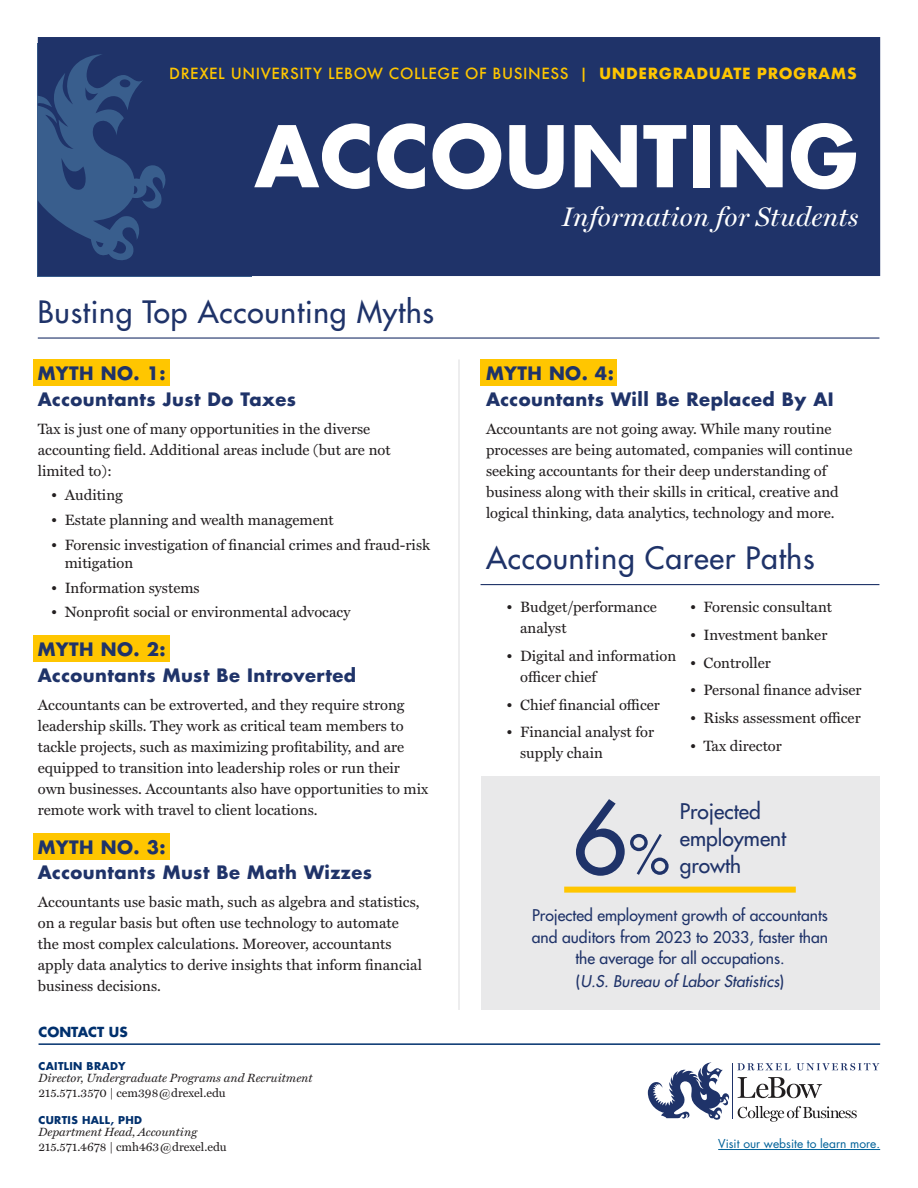
<style>
.page{position:relative;width:918px;height:1188px;background:#fff}
.page>*{position:absolute;margin:0;border:0;box-sizing:border-box;transform-origin:0 0}
.t1{font:500 97.5px "Futura Std";color:#1f3369}
.t2{font:700 82.5px "Futura Std";letter-spacing:.01em;color:#fff}
.t3{font:500 30px "Futura Std";letter-spacing:.025em;color:#1f3369}
.t4{font:italic 27px "Miller Display";letter-spacing:.01em;color:#fff}
.t5{font:500 21px/27px "Futura Std";color:#1f3369}
.t6{font:700 18px/25.5px "Futura Std";letter-spacing:.025em;color:#1f3369}
.t7{font:500 15.75px/22.5px "Futura Std";color:#1f3369}
.Body_Text{font:15px/21px "Miller Text";color:#231f20}
.t8{font:500 15px "Futura";letter-spacing:.04em;color:#ffc600}
.t9{font:700 13.5px "Futura Std";color:#00306d}
.Contact{font:italic 12px "Miller Text";color:#231f20}
.Contact-2{font:12px "Miller Text";color:#231f20}
.t10{font:12px "Futura Std";color:#006198}
.Contact-3{font:700 10.5px "Futura Std";letter-spacing:.03em;color:#00306d}
.s1{font-weight:700}
.s2{font-weight:400;font-size:52.5px}
.s3{font-style:italic}
</style>
<div class="page">
<div style="left:38px;top:37px;width:842px;height:239px;background:#1f3369"></div>
<svg style="left:113px;top:241px;width:16px;height:16px"></svg>
<div style="left:120px;top:79px;width:10px;height:9px;background:#1f3369;border-radius:50%"></div>
<svg style="left:134px;top:186px;width:5px;height:8px"></svg>
<div style="left:33px;top:635px;width:137px;height:27px;background:#ffc600"></div>
<div style="left:33px;top:359px;width:137px;height:27px;background:#ffc600"></div>
<div style="left:33px;top:833px;width:137px;height:27px;background:#ffc600"></div>
<div style="left:481px;top:359px;width:136px;height:27px;background:#ffc600"></div>
<div style="left:481px;top:776px;width:398px;height:234px;background:#e9e9ea"></div>
<hr style="left:459px;top:359px;width:1px;height:651px;background:#a7a8aa">
<hr style="left:39px;top:1043px;width:841px;height:2px;background:#00306d">
<svg style="left:738px;top:1077px;width:84px;height:21px"></svg>
<svg style="left:737px;top:1063px;width:54px;height:7px"></svg>
<svg style="left:797px;top:1063px;width:82px;height:7px"></svg>
<svg style="left:738px;top:1106px;width:119px;height:16px"></svg>
<hr style="left:732px;top:1063px;width:1px;height:55px;background:#1f3369">
<svg style="left:648px;top:1062px;width:82px;height:58px"></svg>
<hr style="left:38px;top:337px;width:841px;height:2px;background:#1f3369">
<hr style="left:718px;top:1149px;width:162px;height:1px;background:#006198">
<hr style="left:481px;top:584px;width:398px;height:1px;background:#1f3369">
<div style="left:564px;top:887px;width:232px;height:6px;background:#ffc600"></div>
<p class="t8" style="left:169px;top:63px;width:689px">DREXEL UNIVERSITY LEBOW COLLEGE OF BUSINESS | <span class="s1">UNDERGRADUATE PROGRAMS</span></p>
<p class="t8" style="left:152px;top:67px;width:689px">DREXEL UNIVERSITY LEBOW COLLEGE OF BUSINESS | <span class="s1">UNDERGRADUATE PROGRAMS</span></p>
<p class="t2" style="left:255px;top:101px;width:605px">ACCOUNTING</p>
<p class="t2" style="left:238px;top:120px;width:605px">ACCOUNTING</p>
<h1 class="t4" style="left:562px;top:201px;width:298px">Information for Students</h1>
<h1 class="t3" style="left:38px;top:293px;width:398px">Busting Top Accounting Myths</h1>
<h2 class="t6" style="left:38px;top:361px;width:260px">MYTH NO. 1:<br>Accountants Just Do Taxes</h2>
<p class="Body_Text" style="left:38px;top:418px;width:354px">Tax is just one of many opportunities in the diverse accounting field. Additional areas include (but are not limited to):</p>
<p class="Body_Text" style="left:51px;top:485px;width:73px">• Auditing</p>
<p class="Body_Text" style="left:51px;top:510px;width:284px">• Estate planning and wealth management</p>
<p class="Body_Text" style="left:65px;top:536px;width:367px;line-height:18px;text-indent:-14px">• Forensic investigation of financial crimes and fraud-risk mitigation</p>
<p class="Body_Text" style="left:51px;top:577px;width:150px">• Information systems</p>
<p class="Body_Text" style="left:51px;top:602px;width:301px">• Nonprofit social or environmental advocacy</p>
<h2 class="t6" style="left:38px;top:637px;width:320px">MYTH NO. 2:<br>Accountants Must Be Introverted</h2>
<p class="Body_Text" style="left:38px;top:694px;width:392px">Accountants can be extroverted, and they require strong leadership skills. They work as critical team members to tackle projects, such as maximizing profitability, and are equipped to transition into leadership roles or run their own businesses. Accountants also have opportunities to mix remote work with travel to client locations.</p>
<h2 class="t6" style="left:38px;top:834px;width:336px">MYTH NO. 3:<br>Accountants Must Be Math Wizzes</h2>
<p class="Body_Text" style="left:38px;top:892px;width:386px">Accountants use basic math, such as algebra and statistics, on a regular basis but often use technology to automate the most complex calculations. Moreover, accountants apply data analytics to derive insights that inform financial business decisions.</p>
<p class="t9" style="left:39px;top:1023px;width:91px">CONTACT US</p>
<p class="Contact-3" style="left:39px;top:1059px;width:89px">CAITLIN BRADY</p>
<p class="Contact" style="left:39px;top:1071px;width:276px">Director, Undergraduate Programs and Recruitment</p>
<p class="Contact-2" style="left:39px;top:1086px;width:189px">215.571.3570 | cem398@drexel.edu</p>
<p class="Contact-3" style="left:39px;top:1113px;width:105px">CURTIS HALL, PHD</p>
<p class="Contact" style="left:39px;top:1125px;width:160px">Department Head, Accounting</p>
<p class="Contact-2" style="left:39px;top:1140px;width:190px">215.571.4678 | cmh463@drexel.edu</p>
<h2 class="t6" style="left:486px;top:361px;width:349px">MYTH NO. 4:<br>Accountants Will Be Replaced By AI</h2>
<p class="Body_Text" style="left:486px;top:418px;width:368px">Accountants are not going away. While many routine processes are being automated, companies will continue seeking accountants for their deep understanding of business along with their skills in critical, creative and logical thinking, data analytics, technology and more.</p>
<h3 class="t3" style="left:486px;top:539px;width:330px">Accounting Career Paths</h3>
<p class="Body_Text" style="left:520px;top:597px;width:138px;text-indent:-14px">• Budget/performance analyst</p>
<p class="Body_Text" style="left:520px;top:646px;width:158px;text-indent:-14px">• Digital and information officer chief</p>
<p class="Body_Text" style="left:507px;top:694px;width:155px">• Chief financial officer</p>
<p class="Body_Text" style="left:520px;top:722px;width:136px;text-indent:-14px">• Financial analyst for supply chain</p>
<p class="Body_Text" style="left:690px;top:597px;width:144px">• Forensic consultant</p>
<p class="Body_Text" style="left:690px;top:625px;width:139px">• Investment banker</p>
<p class="Body_Text" style="left:690px;top:652px;width:82px">• Controller</p>
<p class="Body_Text" style="left:690px;top:680px;width:173px">• Personal finance adviser</p>
<p class="Body_Text" style="left:690px;top:708px;width:172px">• Risks assessment officer</p>
<p class="Body_Text" style="left:690px;top:736px;width:93px">• Tax director</p>
<p class="t1" style="left:572px;top:777px;width:100px">6<span class="s2">%</span></p>
<p class="t5" style="left:680px;top:797px;width:108px">Projected employment</p>
<p class="t5" style="left:680px;top:851px;width:63px">growth</p>
<p class="t7" style="left:532px;top:904px;width:298px">Projected employment growth of accountants and auditors from 2023 to 2033, faster than</p>
<p class="t7" style="left:575px;top:947px;width:211px">the average for all occupations. (<span class="s3">U.S. Bureau of Labor Statistics</span>)</p>
<p class="t10" style="left:718px;top:1136px;width:163px">Visit our website to learn more.</p>
</div>
